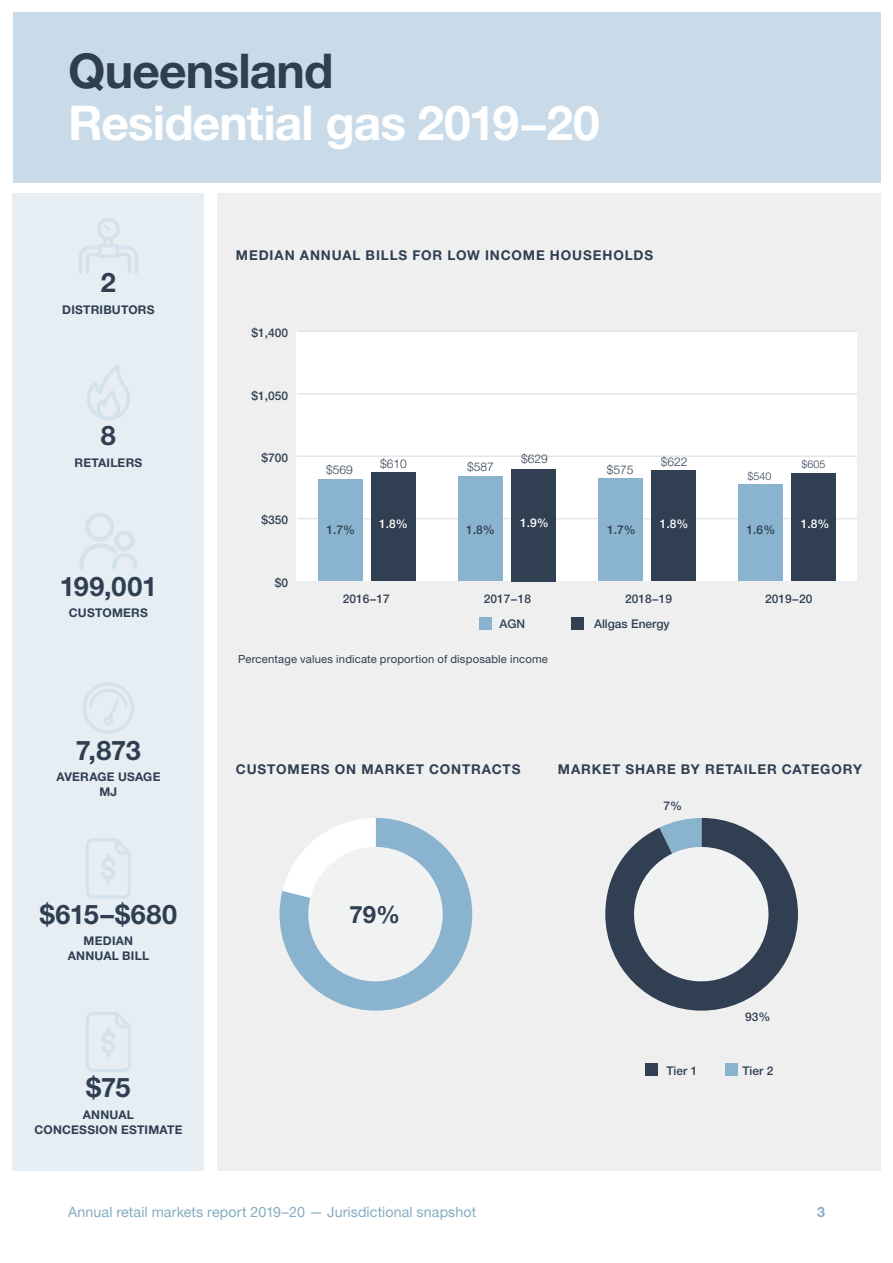
<style>
.page{position:relative;width:893px;height:1263px;background:#fff}
.page>*{position:absolute;margin:0;border:0;box-sizing:border-box;transform-origin:0 0}
.Chapter_heading_no_n{font:700 48px "Helvetica Neue LT Std";letter-spacing:-.02em;color:#fff}
.Chapter_heading_no_n-2{font:700 48px "Helvetica Neue LT Std";letter-spacing:-.015em;color:#2f3f51}
._01_body_text{font:700 27px "Helvetica Neue LT Std";letter-spacing:-.01em;color:#2f3f51}
.t1{font:700 24px "Helvetica Neue LT Std";color:#303f51}
.t2{font:14.25px "Helvetica Neue LT Std";letter-spacing:.005em;color:#85acc3}
.t3{font:700 14.25px "Helvetica Neue LT Std";color:#85acc3}
.t4{font:700 13.5px "Helvetica Neue LT Std";letter-spacing:.065em;color:#2f3f51}
.t5{font:500 12px "Helvetica Neue LT Std";color:#303f51}
._01_body_text-2{font:700 12px/15px "Helvetica Neue LT Std";letter-spacing:.02em;color:#2f3f51;text-align:center}
.t6{font:300 12px "Helvetica Neue LT Std";color:#303f51}
.t7{font:500 12px "Helvetica Neue LT Std";color:#fff}
.t8{font:11.25px "Helvetica Neue LT Std";letter-spacing:.015em;color:#2f3f51}
.t9{font:300 10.65px "Helvetica Neue LT Std";color:#303f51}
</style>
<div class="page">
<div style="left:13px;top:192px;width:191px;height:978px;background:#e6eef4"></div>
<div style="left:217px;top:192px;width:663px;height:978px;background:#efeff0"></div>
<div style="left:13px;top:13px;width:867px;height:170px;background:#c9dbe8"></div>
<svg style="left:86px;top:1012px;width:45px;height:60px"></svg>
<svg style="left:86px;top:838px;width:45px;height:61px"></svg>
<svg style="left:87px;top:365px;width:43px;height:55px"></svg>
<svg style="left:83px;top:682px;width:51px;height:52px"></svg>
<svg style="left:79px;top:513px;width:58px;height:56px"></svg>
<svg style="left:79px;top:218px;width:59px;height:56px"></svg>
<div style="left:296px;top:331px;width:561px;height:250px;background:#fff"></div>
<hr style="left:297px;top:518px;width:560px;height:1px;background:#e6e6e6">
<hr style="left:297px;top:455px;width:560px;height:2px;background:#e6e6e6">
<hr style="left:297px;top:393px;width:560px;height:2px;background:#e6e6e6">
<hr style="left:297px;top:331px;width:560px;height:1px;background:#e6e6e6">
<div style="left:371px;top:472px;width:45px;height:109px;background:#303f51"></div>
<div style="left:511px;top:469px;width:45px;height:112px;background:#303f51"></div>
<div style="left:651px;top:470px;width:45px;height:111px;background:#303f51"></div>
<div style="left:791px;top:473px;width:45px;height:108px;background:#303f51"></div>
<div style="left:318px;top:480px;width:45px;height:101px;background:#89b3ce"></div>
<div style="left:458px;top:476px;width:45px;height:105px;background:#89b3ce"></div>
<div style="left:598px;top:478px;width:45px;height:103px;background:#89b3ce"></div>
<div style="left:738px;top:485px;width:45px;height:96px;background:#89b3ce"></div>
<div style="left:571px;top:617px;width:12px;height:12px;background:#303f51"></div>
<div style="left:480px;top:617px;width:12px;height:12px;background:#89b3ce"></div>
<div style="left:645px;top:1063px;width:12px;height:13px;background:#303f51"></div>
<div style="left:725px;top:1063px;width:13px;height:13px;background:#89b3ce"></div>
<svg style="left:605px;top:818px;width:193px;height:193px"></svg>
<svg style="left:280px;top:818px;width:192px;height:193px"></svg>
<p class="Chapter_heading_no_n-2" style="left:68px;top:42px;width:267px">Queensland</p>
<p class="Chapter_heading_no_n" style="left:68px;top:93px;width:533px">Residential gas 2019−20</p>
<p class="_01_body_text" style="left:101px;top:266px;width:17px">2</p>
<p class="_01_body_text-2" style="left:62px;top:302px;width:94px">DISTRIBUTORS</p>
<p class="_01_body_text" style="left:101px;top:419px;width:17px">8</p>
<p class="_01_body_text-2" style="left:74px;top:454px;width:69px">RETAILERS</p>
<p class="_01_body_text" style="left:60px;top:570px;width:99px">199,001</p>
<p class="_01_body_text-2" style="left:69px;top:605px;width:81px">CUSTOMERS</p>
<p class="_01_body_text" style="left:76px;top:733px;width:67px">7,873</p>
<p class="_01_body_text-2" style="left:56px;top:769px;width:106px">AVERAGE USAGE<br>MJ</p>
<p class="_01_body_text" style="left:40px;top:898px;width:139px">$615–$680</p>
<p class="_01_body_text-2" style="left:68px;top:933px;width:83px">MEDIAN<br>ANNUAL BILL</p>
<p class="_01_body_text" style="left:86px;top:1071px;width:46px">$75</p>
<p class="_01_body_text-2" style="left:34px;top:1106px;width:150px">ANNUAL<br>CONCESSION ESTIMATE</p>
<p class="t4" style="left:236px;top:247px;width:419px">MEDIAN ANNUAL BILLS FOR LOW INCOME HOUSEHOLDS</p>
<p class="t5" style="left:251px;top:326px;width:38px">$1,400</p>
<p class="t5" style="left:251px;top:388px;width:38px">$1,050</p>
<p class="t5" style="left:261px;top:451px;width:28px">$700</p>
<p class="t5" style="left:261px;top:513px;width:28px">$350</p>
<p class="t5" style="left:275px;top:575px;width:15px">$0</p>
<p class="t6" style="left:326px;top:462px;width:28px">$569</p>
<p class="t5" style="left:327px;top:523px;width:30px">1.7%</p>
<p class="t6" style="left:380px;top:456px;width:28px">$610</p>
<p class="t6" style="left:521px;top:451px;width:28px">$629</p>
<p class="t6" style="left:467px;top:459px;width:28px">$587</p>
<p class="t6" style="left:607px;top:462px;width:28px">$575</p>
<p class="t6" style="left:661px;top:454px;width:28px">$622</p>
<p class="t9" style="left:802px;top:458px;width:25px">$605</p>
<p class="t9" style="left:748px;top:470px;width:25px">$540</p>
<p class="t7" style="left:379px;top:517px;width:30px">1.8%</p>
<p class="t7" style="left:520px;top:515px;width:30px">1.9%</p>
<p class="t7" style="left:660px;top:517px;width:30px">1.8%</p>
<p class="t7" style="left:801px;top:517px;width:30px">1.8%</p>
<p class="t5" style="left:466px;top:523px;width:30px">1.8%</p>
<p class="t5" style="left:607px;top:523px;width:30px">1.7%</p>
<p class="t5" style="left:747px;top:523px;width:30px">1.6%</p>
<p class="t5" style="left:343px;top:591px;width:49px">2016−17</p>
<p class="t5" style="left:484px;top:591px;width:49px">2017−18</p>
<p class="t5" style="left:625px;top:591px;width:49px">2018−19</p>
<p class="t5" style="left:765px;top:591px;width:49px">2019−20</p>
<p class="t5" style="left:499px;top:617px;width:27px">AGN</p>
<p class="t5" style="left:594px;top:617px;width:77px">Allgas Energy</p>
<p class="t8" style="left:238px;top:652px;width:311px">Percentage values indicate proportion of disposable income</p>
<p class="t4" style="left:236px;top:760px;width:286px">CUSTOMERS ON MARKET CONTRACTS</p>
<p class="t1" style="left:349px;top:900px;width:52px">79%</p>
<p class="t4" style="left:558px;top:760px;width:306px">MARKET SHARE BY RETAILER CATEGORY</p>
<p class="t5" style="left:664px;top:799px;width:20px">7%</p>
<p class="t5" style="left:745px;top:1009px;width:27px">93%</p>
<p class="t5" style="left:666px;top:1063px;width:32px">Tier 1</p>
<p class="t5" style="left:742px;top:1063px;width:32px">Tier 2</p>
<p class="t2" style="left:68px;top:1203px;width:410px">Annual retail markets report 2019–20 — Jurisdictional snapshot</p>
<p class="t3" style="left:817px;top:1203px;width:9px">3</p>
</div>
